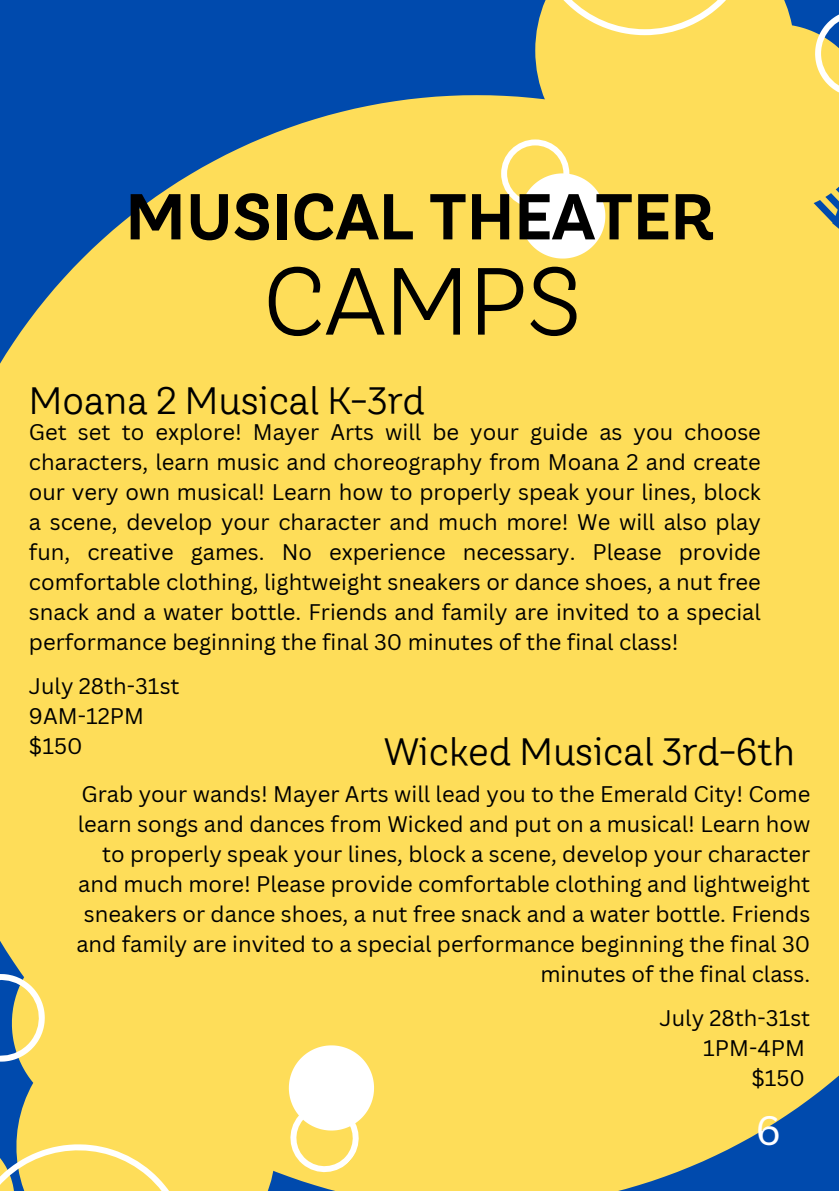
<style>
.page{position:relative;width:839px;height:1191px;background:#fff}
.page>*{position:absolute;margin:0;border:0;box-sizing:border-box;transform-origin:0 0}
.t1{font:95px "TT Hazelnuts";color:#000}
.t2{font:700 64.6px "TT Hazelnuts";color:#000}
.t3{font:40px "Canva Sans";color:#fff}
.t4{font:38px "TT Hazelnuts";color:#000}
.t5{font:22px/30px "Canva Sans";color:#000;text-align:justify}
</style>
<div class="page">
<div style="left:0;top:0;width:838px;height:1191px;background:#004aad"></div>
<div style="left:0;top:95px;width:838px;height:1096px;background:#fedd59"></div>
<svg style="left:501px;top:0;width:337px;height:280px;background:#efd76c"></svg>
<svg style="left:0;top:899px;width:391px;height:292px;background:#f3d967"></svg>
<p class="t2" style="left:125px;top:177px;width:590px">MUSICAL THEATER</p>
<p class="t1" style="left:263px;top:242px;width:320px">CAMPS</p>
<h2 class="t4" style="left:29px;top:377px;width:397px">Moana 2 Musical K-3rd</h2>
<h3 class="t5" style="left:29px;top:417px;width:733px">Get set to explore! Mayer Arts will be your guide as you choose characters, learn music and choreography from Moana 2 and create our very own musical! Learn how to properly speak your lines, block a scene, develop your character and much more! We will also play fun, creative games. No experience necessary. Please provide comfortable clothing, lightweight sneakers or dance shoes, a nut free snack and a water bottle. Friends and family are invited to a special performance beginning the final 30 minutes of the final class!</h3>
<p class="t5" style="left:29px;top:670px;width:152px">July 28th-31st</p>
<p class="t5" style="left:29px;top:700px;width:116px">9AM-12PM</p>
<p class="t5" style="left:29px;top:730px;width:55px">$150</p>
<p class="t5" style="left:76px;top:779px;width:735px;text-align:right">Grab your wands! Mayer Arts will lead you to the Emerald City! Come learn songs and dances from Wicked and put on a musical! Learn how to properly speak your lines, block a scene, develop your character and much more! Please provide comfortable clothing and lightweight sneakers or dance shoes, a nut free snack and a water bottle. Friends and family are invited to a special performance beginning the final 30 minutes of the final class.</p>
<h3 class="t5" style="left:659px;top:1002px;width:152px">July 28th-31st</h3>
<p class="t5" style="left:703px;top:1032px;width:103px">1PM-4PM</p>
<p class="t5" style="left:751px;top:1062px;width:55px">$150</p>
<p class="t4" style="left:384px;top:728px;width:412px">Wicked Musical 3rd-6th</p>
<h3 class="t3" style="left:755px;top:1102px;width:27px">6</h3>
</div>
